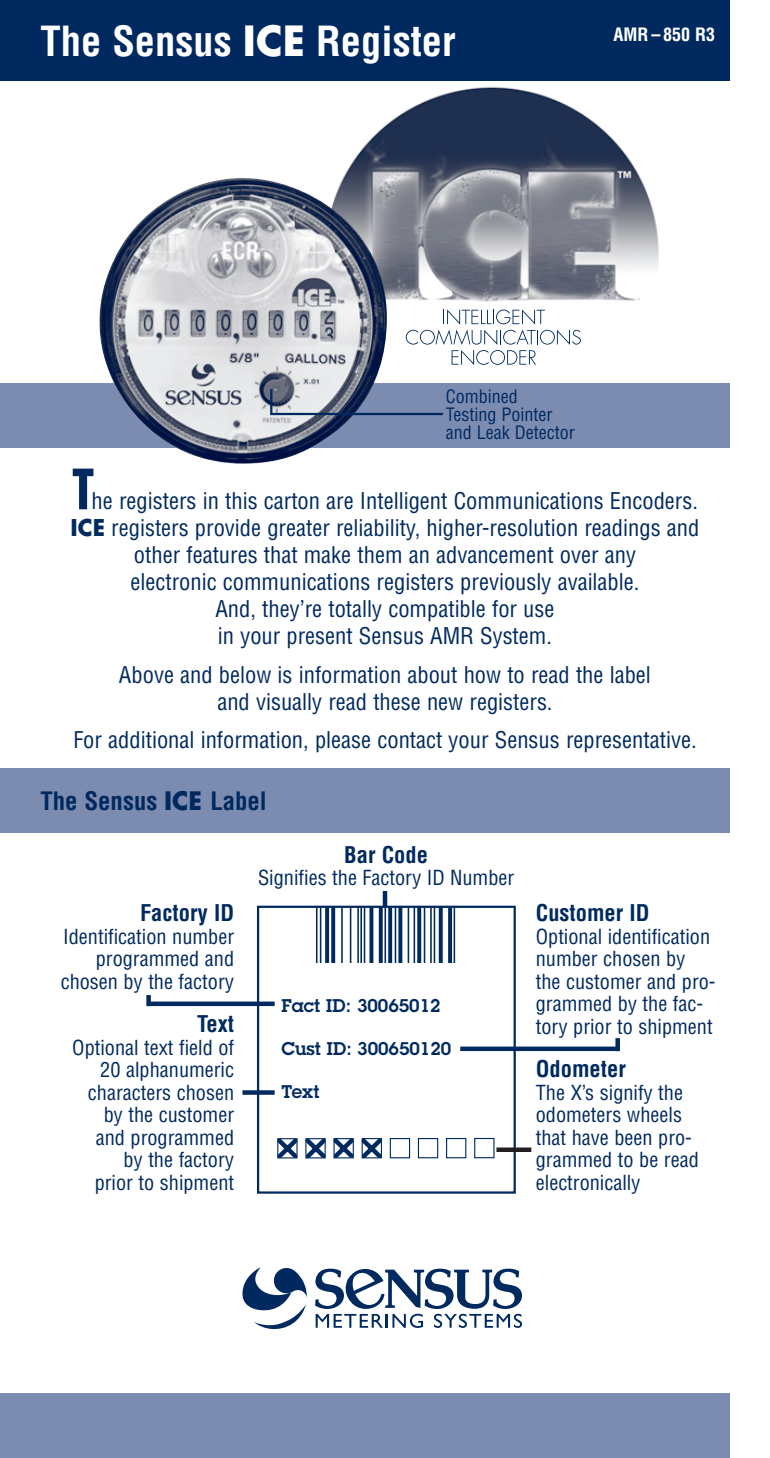
<style>
.page{position:relative;width:770px;height:1458px;background:#fff}
.page>*{position:absolute;margin:0;border:0;box-sizing:border-box;transform-origin:0 0}
.t1{font:700 condensed 54px "Futura";color:#002a5f}
.t2{font:700 condensed 40.5px "Helvetica";color:#fff}
.t3{font:700 condensed 24.75px "Helvetica";color:#002a5f}
.t4{font:condensed 22.5px/27px "Helvetica";color:#002a5f;text-align:center}
.t5{font:700 condensed 22.5px "Helvetica";color:#002a5f}
.t6{font:condensed 20.25px/22.5px "Helvetica";color:#002a5f;text-align:right}
.t7{font:condensed 18px/18px "Helvetica";color:#002a5f}
.t8{font:600 18px "Lubalin Graph";color:#002a5f}
.t9{font:700 condensed 18px "Helvetica";color:#fff}
.s1{font-family:"Futura";font-stretch:normal}
.s2{font-family:"Futura";font-weight:700;font-stretch:normal}
</style>
<div class="page">
<div style="left:0;top:384px;width:729px;height:64px;background:#7c8bb0"></div>
<img style="left:343px;top:86px;width:316px;height:216px">
<img style="left:92px;top:178px;width:295px;height:286px">
<div style="left:0;top:768px;width:729px;height:64px;background:#7c8bb0"></div>
<div style="left:0;top:0;width:729px;height:81px;background:#002a5f"></div>
<hr style="left:270px;top:413px;width:173px;height:2px;background:#002a5f">
<hr style="left:270px;top:389px;width:2px;height:26px;background:#002a5f">
<div style="left:0;top:1394px;width:729px;height:64px;background:#7c8bb0"></div>
<div style="left:257px;top:906px;width:258px;height:288px;border:2px solid #002a5f"></div>
<hr style="left:316px;top:907px;width:1px;height:56px;background:#002a5f">
<hr style="left:320px;top:907px;width:1px;height:57px;background:#002a5f">
<svg style="left:325px;top:907px;width:4px;height:56px"></svg>
<svg style="left:331px;top:907px;width:4px;height:56px"></svg>
<hr style="left:341px;top:907px;width:2px;height:57px;background:#002a5f">
<hr style="left:350px;top:907px;width:1px;height:57px;background:#002a5f">
<hr style="left:357px;top:907px;width:2px;height:57px;background:#002a5f">
<hr style="left:360px;top:907px;width:2px;height:57px;background:#002a5f">
<hr style="left:364px;top:907px;width:1px;height:57px;background:#002a5f">
<svg style="left:369px;top:907px;width:4px;height:56px"></svg>
<svg style="left:379px;top:907px;width:4px;height:56px"></svg>
<hr style="left:384px;top:907px;width:2px;height:57px;background:#002a5f">
<svg style="left:388px;top:907px;width:4px;height:56px"></svg>
<hr style="left:394px;top:907px;width:2px;height:57px;background:#002a5f">
<svg style="left:398px;top:907px;width:4px;height:56px"></svg>
<hr style="left:407px;top:907px;width:2px;height:57px;background:#002a5f">
<hr style="left:413px;top:907px;width:2px;height:57px;background:#002a5f">
<svg style="left:417px;top:907px;width:4px;height:56px"></svg>
<hr style="left:423px;top:907px;width:2px;height:57px;background:#002a5f">
<hr style="left:430px;top:907px;width:1px;height:57px;background:#002a5f">
<hr style="left:433px;top:907px;width:2px;height:57px;background:#002a5f">
<svg style="left:438px;top:907px;width:4px;height:56px"></svg>
<svg style="left:448px;top:908px;width:4px;height:55px"></svg>
<hr style="left:453px;top:907px;width:2px;height:57px;background:#002a5f">
<div style="left:306px;top:963px;width:154px;height:11px;background:#fff"></div>
<svg style="left:277px;top:1137px;width:218px;height:22px"></svg>
<svg style="left:242px;top:1267px;width:280px;height:63px"></svg>
<div style="left:242px;top:1090px;width:32px;height:5px;background:#002a5f"></div>
<hr style="left:147px;top:1002px;width:127px;height:4px;background:#002a5f">
<hr style="left:460px;top:1047px;width:158px;height:4px;background:#002a5f">
<div style="left:146px;top:995px;width:5px;height:11px;background:#002a5f"></div>
<hr style="left:383px;top:891px;width:4px;height:17px;background:#002a5f">
<hr style="left:496px;top:1148px;width:35px;height:4px;background:#231f20">
<div style="left:615px;top:1038px;width:5px;height:13px;background:#002a5f"></div>
<svg style="left:405px;top:310px;width:176px;height:55px"></svg>
<h2 class="t2" style="left:40px;top:26px;width:416px">The Sensus <span class="s1">ICE</span> Register</h2>
<p class="t9" style="left:613px;top:27px;width:103px">AMR – 850 R3</p>
<p class="t7" style="left:446px;top:389px;width:130px">Combined<br>Testing Pointer and Leak Detector</p>
<h1 class="t1" style="left:72px;top:466px;width:24px">T</h1>
<p class="t4" style="left:92px;top:490px;width:608px">he registers in this carton are Intelligent Communications Encoders.</p>
<p class="t4" style="left:71px;top:517px;width:630px"><span class="s2">ICE</span> registers provide greater reliability, higher-resolution readings and</p>
<p class="t4" style="left:134px;top:544px;width:503px">other features that make them an advancement over any</p>
<p class="t4" style="left:130px;top:571px;width:510px">electronic communications registers previously available.</p>
<p class="t4" style="left:215px;top:598px;width:340px">And, they’re totally compatible for use</p>
<p class="t4" style="left:218px;top:625px;width:335px">in your present Sensus AMR System.</p>
<p class="t4" style="left:119px;top:663px;width:533px">Above and below is information about how to read the label and visually read these new registers.</p>
<p class="t4" style="left:73px;top:728px;width:624px">For additional information, please contact your Sensus representative.</p>
<p class="t3" style="left:40px;top:792px;width:228px">The Sensus <span class="s1">ICE</span> Label</p>
<p class="t5" style="left:140px;top:904px;width:96px">Factory ID</p>
<p class="t6" style="left:61px;top:927px;width:175px">Identification number programmed and chosen by the factory</p>
<p class="t5" style="left:197px;top:1015px;width:39px">Text</p>
<p class="t6" style="left:72px;top:1038px;width:163px">Optional text field of<br>20 alphanumeric characters chosen by the customer and programmed by the factory<br>prior to shipment</p>
<p class="t5" style="left:344px;top:846px;width:85px">Bar Code</p>
<p class="t6" style="left:258px;top:868px;width:258px">Signifies the Factory ID Number</p>
<p class="t8" style="left:281px;top:999px;width:161px">Fact ID: 30065012</p>
<p class="t8" style="left:281px;top:1042px;width:171px">Cust ID: 300650120</p>
<p class="t8" style="left:281px;top:1085px;width:40px">Text</p>
<p class="t5" style="left:536px;top:904px;width:115px">Customer ID</p>
<p class="t6" style="left:536px;top:927px;width:181px;text-align:left">Optional identification number chosen by<br>the customer and pro&shy;grammed by the fac&shy;tory prior to shipment</p>
<p class="t5" style="left:536px;top:1060px;width:91px">Odometer</p>
<p class="t6" style="left:536px;top:1083px;width:164px;text-align:left">The X’s signify the odometers wheels that have been pro&shy;grammed to be read electronically</p>
</div>
